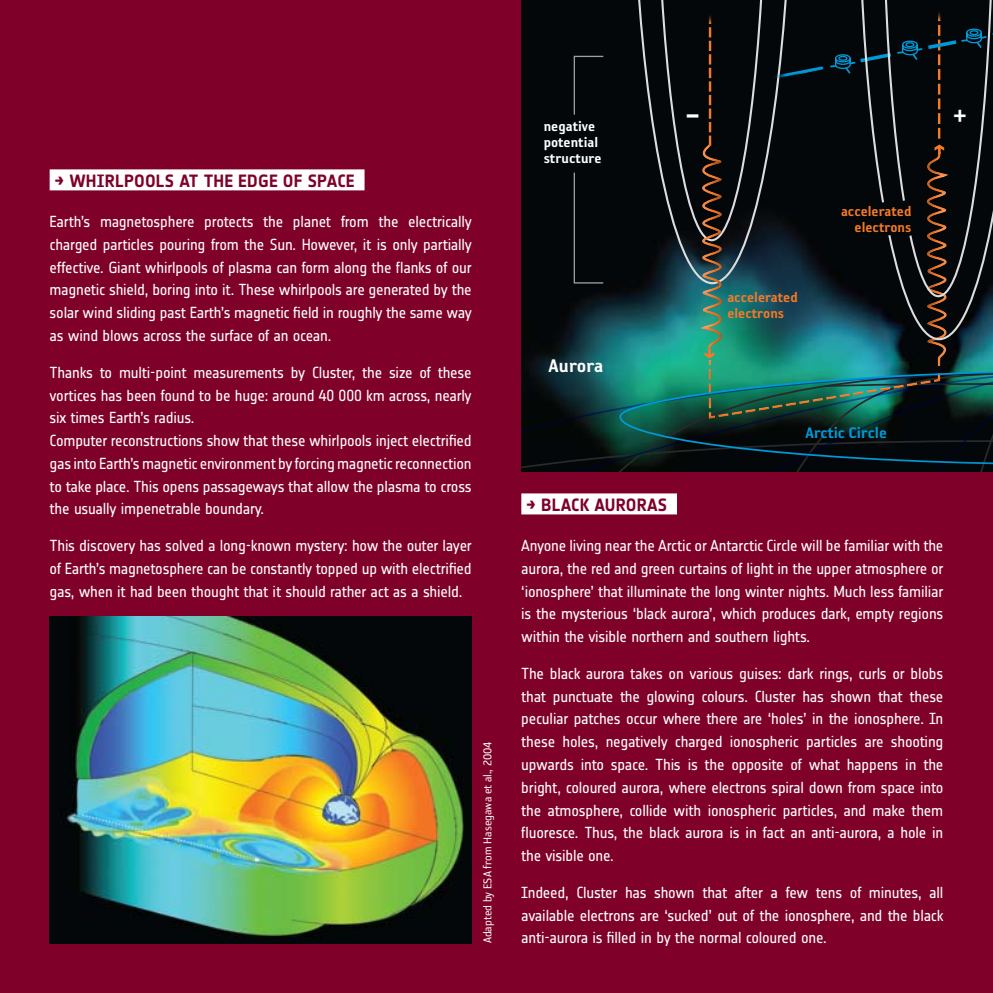
<style>
.page{position:relative;width:993px;height:993px;background:#fff}
.page>*{position:absolute;margin:0;border:0;box-sizing:border-box;transform-origin:0 0}
.t1{font:31.5px "Reykjavik One OT C Gauge";color:#fff}
.t2{font:21px "Reykjavik One OT C Gauge";color:#fff}
.t3{font:700 17.5px "Notes Esa";letter-spacing:.01em;color:#7f0029}
.t4{font:17.5px "Reykjavik One OT C Gauge";color:#009ad9}
.t5{font:15.75px/22.8px "Notes Esa";letter-spacing:-.015em;color:#fff;text-align:justify}
.t6{font:15.75px/15.8px "Reykjavik One OT C Gauge";color:#f47929}
.t7{font:15.75px/15.8px "Reykjavik One OT C Gauge";color:#fff}
.t8{font:13.12px "Reykjavik One OT A Gauge";color:#fff}
</style>
<div class="page">
<div style="left:0;top:0;width:992px;height:992px;background:#7f0029"></div>
<img style="left:50px;top:616px;width:421px;height:327px">
<svg style="left:521px;top:0;width:471px;height:471px;background:#0f2526"></svg>
<div style="left:50px;top:169px;width:314px;height:21px;background:#fff"></div>
<div style="left:521px;top:493px;width:155px;height:21px;background:#fff"></div>
<p class="t3" style="left:55px;top:170px;width:301px">→ WHIRLPOOLS AT THE EDGE OF SPACE</p>
<p class="t7" style="left:543px;top:118px;width:59px">negative potential structure</p>
<h1 class="t1" style="left:685px;top:98px;width:16px">–</h1>
<h1 class="t1" style="left:952px;top:98px;width:15px">+</h1>
<p class="t6" style="left:840px;top:203px;width:72px;text-align:right">accelerated electrons</p>
<p class="t5" style="left:50px;top:210px;width:423px">Earth’s magnetosphere protects the planet from the electrically charged particles pouring from the Sun. However, it is only partially effective. Giant whirlpools of plasma can form along the flanks of our magnetic shield, boring into it. These whirlpools are generated by the solar wind sliding past Earth’s magnetic field in roughly the same way as wind blows across the surface of an ocean.</p>
<p class="t5" style="left:50px;top:361px;width:423px;text-align:left">Thanks to multi-point measurements by Cluster, the size of these vortices has been found to be huge: around 40 000 km across, nearly six times Earth’s radius.<br>Computer reconstructions show that these whirlpools inject electrified gas into Earth’s magnetic environment by forcing magnetic reconnection to take place. This opens passageways that allow the plasma to cross the usually impenetrable boundary.</p>
<p class="t5" style="left:50px;top:534px;width:423px">This discovery has solved a long-known mystery: how the outer layer of Earth’s magnetosphere can be constantly topped up with electrified gas, when it had been thought that it should rather act as a shield.</p>
<p class="t5" style="left:521px;top:534px;width:423px">Anyone living near the Arctic or Antarctic Circle will be familiar with the aurora, the red and green curtains of light in the upper atmosphere or ‘ionosphere’ that illuminate the long winter nights. Much less familiar is the mysterious ‘black aurora’, which produces dark, empty regions within the visible northern and southern lights.</p>
<p class="t5" style="left:521px;top:662px;width:423px">The black aurora takes on various guises: dark rings, curls or blobs that punctuate the glowing colours. Cluster has shown that these peculiar patches occur where there are ‘holes’ in the ionosphere. In these holes, negatively charged ionospheric particles are shooting upwards into space. This is the opposite of what happens in the bright, coloured aurora, where electrons spiral down from space into the atmosphere, collide with ionospheric particles, and make them fluoresce. Thus, the black aurora is in fact an anti-aurora, a hole in the visible one.</p>
<p class="t5" style="left:521px;top:880px;width:423px">Indeed, Cluster has shown that after a few tens of minutes, all available electrons are ‘sucked’ out of the ionosphere, and the black</p>
<p class="t6" style="left:727px;top:289px;width:72px">accelerated electrons</p>
<h2 class="t2" style="left:548px;top:355px;width:56px">Aurora</h2>
<p class="t4" style="left:805px;top:423px;width:83px">Arctic Circle</p>
<p class="t3" style="left:526px;top:494px;width:142px">→ BLACK AURORAS</p>
<p class="t8" style="left:480px;top:943px;width:203px;rotate:-90deg">Adapted by ESA from Hasegawa et al., 2004</p>
<p class="t5" style="left:521px;top:926px;width:306px">anti-aurora is filled in by the normal coloured one.</p>
</div>
